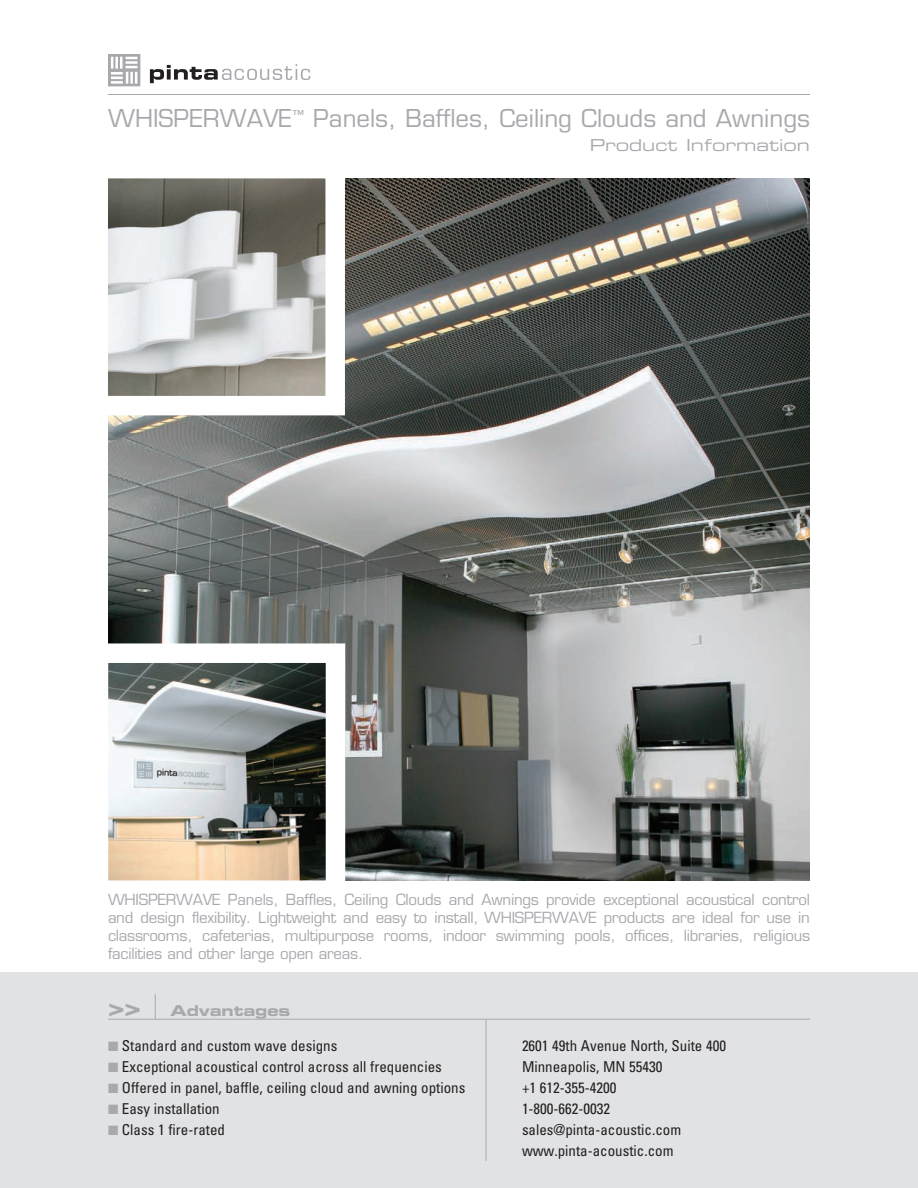
<style>
.page{position:relative;width:918px;height:1188px;background:#fff}
.page>*{position:absolute;margin:0;border:0;box-sizing:border-box;transform-origin:0 0}
.ill_grn_title{font:24px "Eurostile";color:#a8a9ad}
.t1{font:24px "Eurostile Bold Extended Two";color:#a8a9ad;scale:1.15 1}
.ill_grn_title-2{font:16.5px "Eurostile Extended Two";color:#a8a9ad}
.ill_body1{font:15px/18px "Eurostile";letter-spacing:-.015em;color:#a8a9ad;text-align:justify}
.left_list{font:condensed 15px "Univers";color:#231f20}
.t2{font:15px "Eurostile Bold Extended Two";color:#a8a9ad}
.s1{color:#a8a9ad}
</style>
<div class="page">
<img style="left:108px;top:178px;width:702px;height:702px">
<div style="left:0;top:972px;width:918px;height:216px;background:#e1e2e4"></div>
<img style="left:109px;top:180px;width:215px;height:214px">
<img style="left:110px;top:664px;width:214px;height:215px">
<svg style="left:108px;top:54px;width:32px;height:32px"></svg>
<svg style="left:150px;top:64px;width:160px;height:19px"></svg>
<hr style="left:108px;top:94px;width:702px;height:1px;background:#a8a9ad">
<hr style="left:108px;top:1019px;width:702px;height:1px;background:#a8a9ad">
<svg style="left:155px;top:994px;width:1px;height:25px"></svg>
<hr style="left:486px;top:1019px;width:1px;height:142px;background:#a8a9ad">
<p class="ill_grn_title" style="left:108px;top:104px;width:703px">WHISPERWAVE<sup>™</sup> Panels, Baffles, Ceiling Clouds and Awnings</p>
<p class="ill_grn_title-2" style="left:590px;top:134px;width:222px">Product Information</p>
<p class="ill_body1" style="left:108px;top:890px;width:704px">WHISPERWAVE Panels, Baffles, Ceiling Clouds and Awnings provide exceptional acoustical control and design flexibility. Lightweight and easy to install, WHISPERWAVE products are ideal for use in classrooms, cafeterias, multipurpose rooms, indoor swimming pools, offices, libraries, religious facilities and other large open areas.</p>
<p class="t1" style="left:108px;top:991px;width:30px">&gt;&gt;</p>
<p class="t2" style="left:170px;top:1000px;width:122px">Advantages</p>
<p class="left_list" style="left:108px;top:1037px;width:231px"><span class="s1">■</span> Standard and custom wave designs</p>
<p class="left_list" style="left:108px;top:1058px;width:335px"><span class="s1">■</span> Exceptional acoustical control across all frequencies</p>
<p class="left_list" style="left:108px;top:1079px;width:359px"><span class="s1">■</span> Offered in panel, baffle, ceiling cloud and awning options</p>
<p class="left_list" style="left:108px;top:1100px;width:113px"><span class="s1">■</span> Easy installation</p>
<p class="left_list" style="left:108px;top:1121px;width:119px"><span class="s1">■</span> Class 1 fire-rated</p>
<p class="left_list" style="left:522px;top:1037px;width:206px">2601 49th Avenue North, Suite 400</p>
<p class="left_list" style="left:522px;top:1058px;width:142px">Minneapolis, MN 55430</p>
<p class="left_list" style="left:522px;top:1079px;width:96px">+1 612-355-4200</p>
<p class="left_list" style="left:522px;top:1100px;width:90px">1-800-662-0032</p>
<p class="left_list" style="left:522px;top:1121px;width:161px">sales@pinta-acoustic.com</p>
<p class="left_list" style="left:522px;top:1142px;width:153px">www.pinta-acoustic.com</p>
</div>
